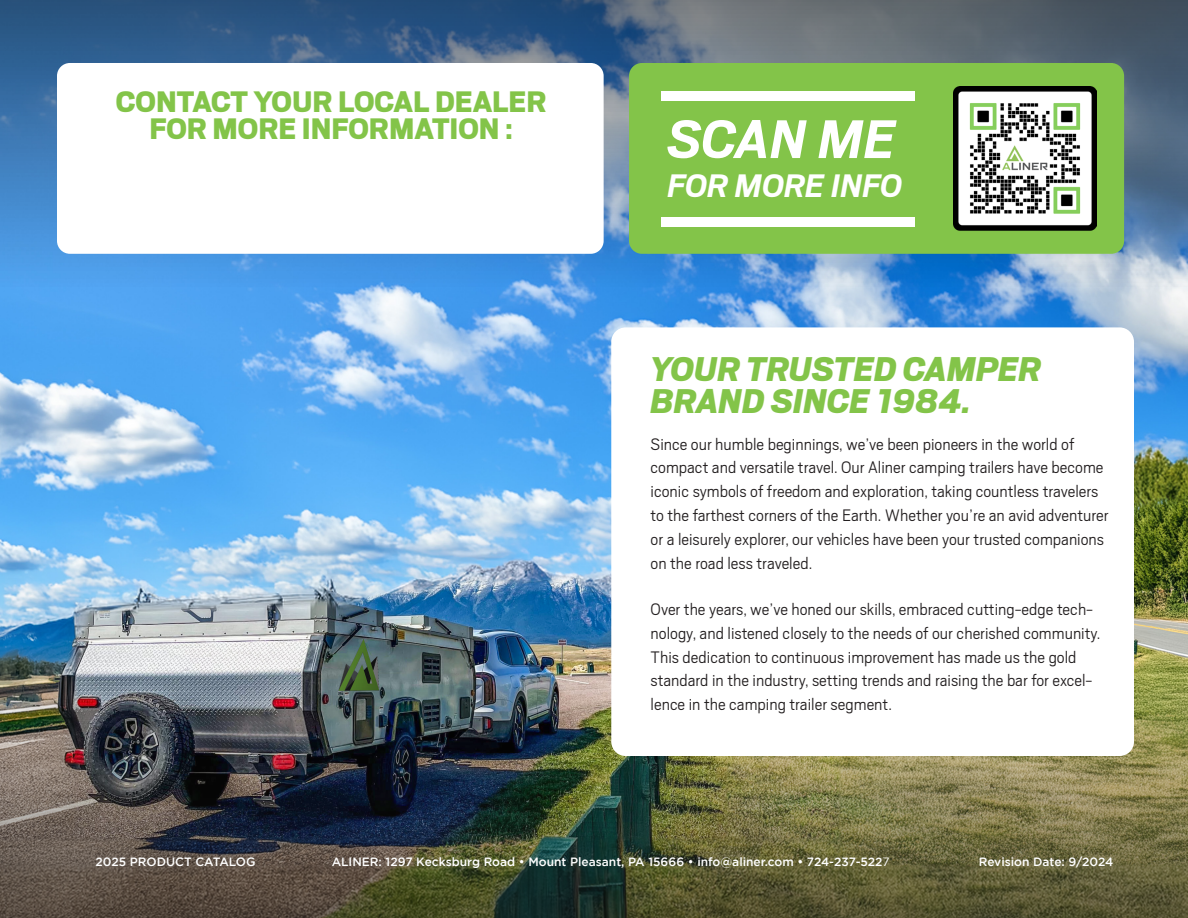
<style>
.page{position:relative;width:1188px;height:918px;background:#fff}
.page>*{position:absolute;margin:0;border:0;box-sizing:border-box;transform-origin:0 0}
.t1{font:italic 700 60.3px "Scout";color:#fff}
.t2{font:italic 900 38.1px "Scout";color:#83c449}
.t3{font:italic 700 36.15px "Scout";color:#fff}
.t4{font:900 33px "Scout";color:#83c449}
.t5{font:300 18.45px/23.9px "Scout";color:#231f20}
.t6{font:500 12px "Gotham";color:#fff}
.s1{font-weight:400}
</style>
<div class="page">
<img style="left:0;top:0;width:1188px;height:918px">
<div style="left:57px;top:63px;width:547px;height:191px;background:#fff;border-radius:13px"></div>
<div style="left:611px;top:327px;width:523px;height:429px;background:#fff;border-radius:14px"></div>
<div style="left:629px;top:63px;width:495px;height:191px;background:#83c449;border-radius:13px"></div>
<img style="left:953px;top:87px;width:144px;height:144px">
<div style="left:661px;top:91px;width:254px;height:9px;background:#fff"></div>
<div style="left:661px;top:218px;width:254px;height:9px;background:#fff"></div>
<p class="t4" style="left:116px;top:81px;width:432px">CONTACT YOUR LOCAL DEALER</p>
<p class="t4" style="left:150px;top:108px;width:365px">FOR MORE INFORMATION :</p>
<p class="t1" style="left:667px;top:100px;width:230px">SCAN ME</p>
<p class="t3" style="left:667px;top:162px;width:236px">FOR MORE INFO</p>
<p class="t2" style="left:651px;top:345px;width:392px">YOUR TRUSTED CAMPER</p>
<p class="t2" style="left:651px;top:376px;width:322px">BRAND SINCE 1984.</p>
<p class="t5" style="left:651px;top:431px;width:460px">Since our humble beginnings, we’ve been pioneers in the world of compact and versatile travel. Our Aliner camping trailers have become iconic symbols of freedom and exploration, taking countless travelers to the farthest corners of the Earth. Whether you’re an avid adventurer or a leisurely explorer, our vehicles have been your trusted companions on the road less traveled.</p>
<p class="t5" style="left:651px;top:596px;width:451px">Over the years, we’ve honed our skills, embraced cutting-edge tech&shy;nology, and listened closely to the needs of our cherished community.<br>This dedication to continuous improvement has made us the gold standard in the industry, setting trends and raising the bar for excel&shy;lence in the camping trailer segment.</p>
<p class="t6" style="left:95px;top:855px;width:162px">2025 PRODUCT CATALOG</p>
<p class="t6" style="left:332px;top:855px;width:560px">ALINER: 1297 Kecksburg Road • Mount Pleasant, PA 15666 • info@aliner.com • 724-237-522<span class="s1">7</span></p>
<p class="t6" style="left:979px;top:855px;width:136px">Revision Date: 9/2024</p>
</div>
